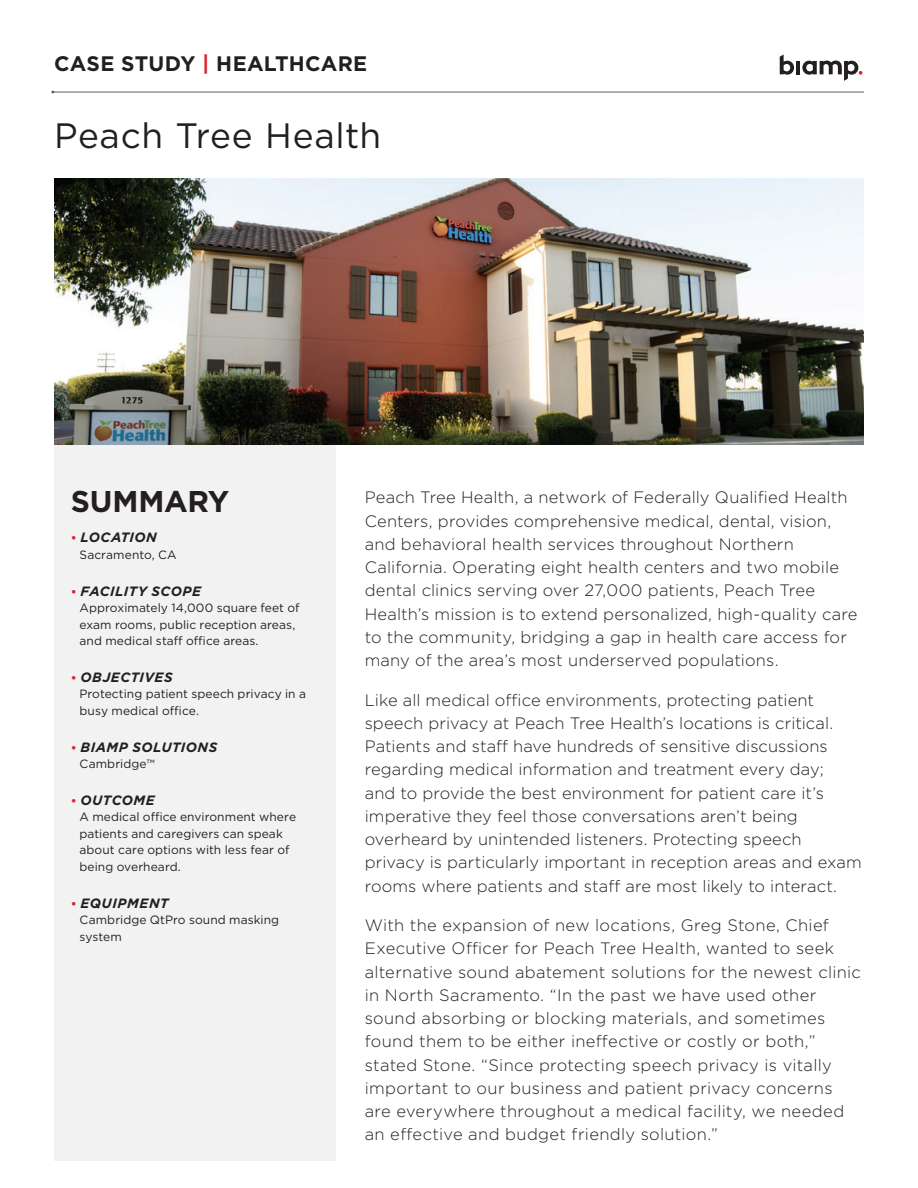
<style>
.page{position:relative;width:918px;height:1188px;background:#fff}
.page>*{position:absolute;margin:0;border:0;box-sizing:border-box;transform-origin:0 0}
.t1{font:35.25px "Gotham";letter-spacing:.015em;color:#231f20}
.t2{font:700 30px "Gotham";letter-spacing:-.01em;color:#231f20}
.t3{font:700 21px "Gotham";letter-spacing:.01em;color:#231f20}
.t4{font:300 16.5px/23.2px "Gotham";letter-spacing:.01em;color:#231f20}
.t5{font:italic 700 13.5px "Gotham";letter-spacing:.03em;color:#231f20}
.t6{font:12px/16.5px "Gotham";letter-spacing:.005em;color:#231f20}
.s1{color:#d9262e}
.s2{font-style:normal;font-size:12px;color:#d9262e}
</style>
<div class="page">
<div style="left:54px;top:445px;width:281px;height:716px;background:#f2f2f3"></div>
<svg style="left:780px;top:55px;width:14px;height:20px"></svg>
<hr style="left:796px;top:61px;width:4px;height:13px;background:#231f20">
<svg style="left:802px;top:61px;width:60px;height:20px"></svg>
<img style="left:54px;top:178px;width:810px;height:267px">
<hr style="left:54px;top:92px;width:810px;height:1px;background:#5b5d61">
<p class="t3" style="left:54px;top:49px;width:315px">CASE STUDY <span class="s1">|</span> HEALTHCARE</p>
<h1 class="t1" style="left:54px;top:113px;width:329px">Peach Tree Health</h1>
<h2 class="t2" style="left:71px;top:482px;width:160px">SUMMARY</h2>
<p class="t5" style="left:71px;top:529px;width:87px"><span class="s2">•</span> LOCATION</p>
<p class="t6" style="left:80px;top:546px;width:99px">Sacramento, CA</p>
<p class="t5" style="left:71px;top:582px;width:132px"><span class="s2">•</span> FACILITY SCOPE</p>
<p class="t6" style="left:80px;top:599px;width:222px">Approximately 14,000 square feet of exam rooms, public reception areas, and medical staff office areas.</p>
<p class="t5" style="left:71px;top:668px;width:103px"><span class="s2">•</span> OBJECTIVES</p>
<p class="t6" style="left:80px;top:686px;width:228px">Protecting patient speech privacy in a busy medical office.</p>
<p class="t5" style="left:71px;top:738px;width:148px"><span class="s2">•</span> BIAMP SOLUTIONS</p>
<p class="t6" style="left:80px;top:755px;width:77px">Cambridge™</p>
<p class="t5" style="left:71px;top:791px;width:85px"><span class="s2">•</span> OUTCOME</p>
<p class="t6" style="left:80px;top:809px;width:218px">A medical office environment where patients and caregivers can speak about care options with less fear of being overheard.</p>
<p class="t5" style="left:71px;top:894px;width:99px"><span class="s2">•</span> EQUIPMENT</p>
<p class="t6" style="left:80px;top:911px;width:201px">Cambridge QtPro sound masking system</p>
<p class="t4" style="left:365px;top:485px;width:494px">Peach Tree Health, a network of Federally Qualified Health Centers, provides comprehensive medical, dental, vision, and behavioral health services throughout Northern California. Operating eight health centers and two mobile dental clinics serving over 27,000 patients, Peach Tree Health’s mission is to extend personalized, high-quality care to the community, bridging a gap in health care access for many of the area’s most underserved populations.</p>
<p class="t4" style="left:365px;top:688px;width:499px">Like all medical office environments, protecting patient speech privacy at Peach Tree Health’s locations is critical.<br>Patients and staff have hundreds of sensitive discussions regarding medical information and treatment every day;<br>and to provide the best environment for patient care it’s imperative they feel those conversations aren’t being overheard by unintended listeners. Protecting speech privacy is particularly important in reception areas and exam rooms where patients and staff are most likely to interact.</p>
<p class="t4" style="left:365px;top:913px;width:498px">With the expansion of new locations, Greg Stone, Chief Executive Officer for Peach Tree Health, wanted to seek alternative sound abatement solutions for the newest clinic in North Sacramento. “In the past we have used other sound absorbing or blocking materials, and sometimes found them to be either ineffective or costly or both,” stated Stone. “Since protecting speech privacy is vitally important to our business and patient privacy concerns are everywhere throughout a medical facility, we needed an effective and budget friendly solution.”</p>
</div>
